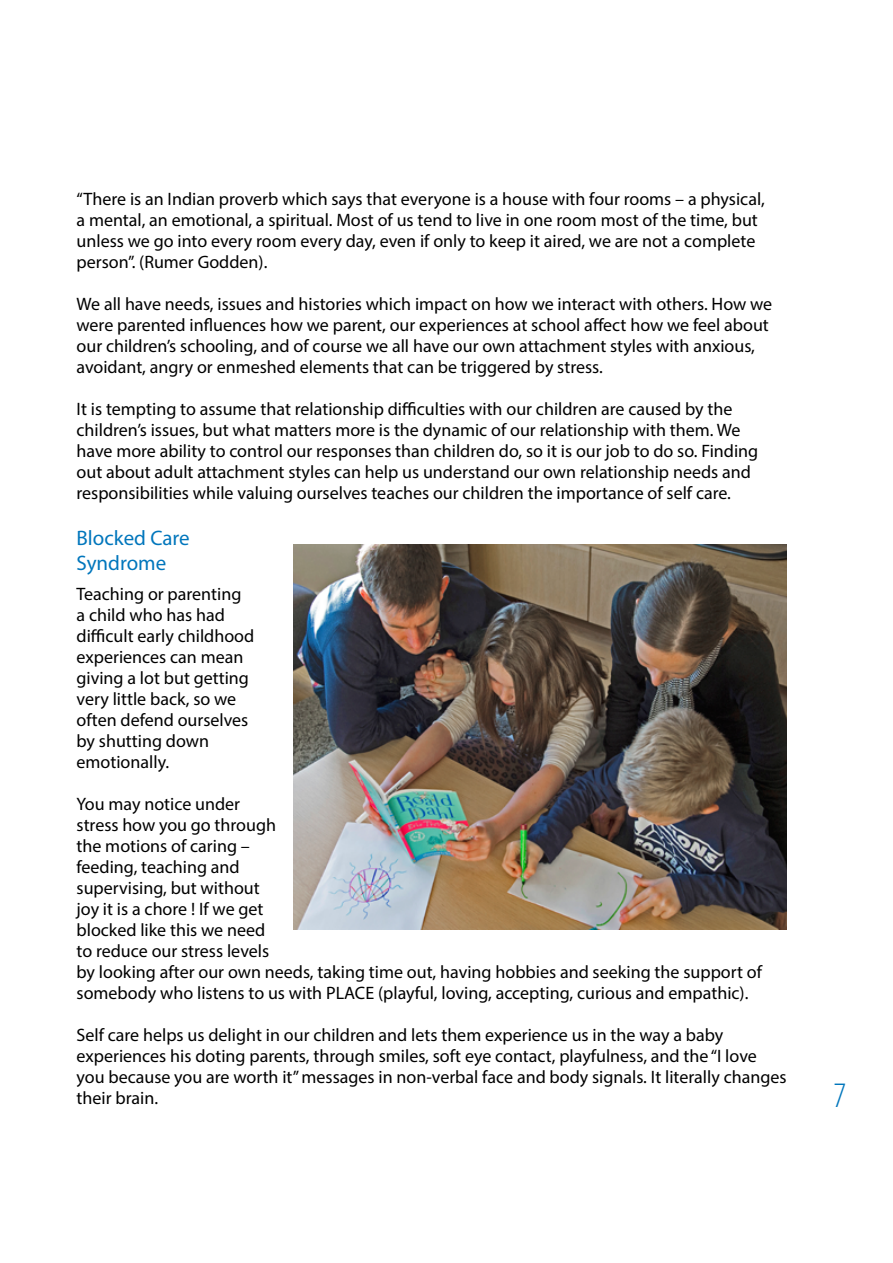
<style>
.page{position:relative;width:893px;height:1263px;background:#fff}
.page>*{position:absolute;margin:0;border:0;box-sizing:border-box;transform-origin:0 0}
.t1{font:300 condensed 36px "Myriad Pro";color:#0076bc}
.t2{font:21px/25.2px "Myriad Pro";color:#0076bc}
.t3{font:18px/21px "Myriad Pro";color:#000}
</style>
<div class="page">
<img style="left:293px;top:544px;width:494px;height:385px">
<p class="t3" style="left:77px;top:188px;width:690px">“There is an Indian proverb which says that everyone is a house with four rooms – a physical, a mental, an emotional, a spiritual. Most of us tend to live in one room most of the time, but unless we go into every room every day, even if only to keep it aired, we are not a complete person”. (Rumer Godden).</p>
<p class="t3" style="left:77px;top:293px;width:697px">We all have needs, issues and histories which impact on how we interact with others. How we were parented influences how we parent, our experiences at school affect how we feel about our children’s schooling, and of course we all have our own attachment styles with anxious, avoidant, angry or enmeshed elements that can be triggered by stress.</p>
<p class="t3" style="left:77px;top:398px;width:683px">It is tempting to assume that relationship difficulties with our children are caused by the children’s issues, but what matters more is the dynamic of our relationship with them. We have more ability to control our responses than children do, so it is our job to do so. Finding out about adult attachment styles can help us understand our own relationship needs and responsibilities while valuing ourselves teaches our children the importance of self care.</p>
<p class="t2" style="left:77px;top:525px;width:115px">Blocked Care<br>Syndrome</p>
<p class="t3" style="left:77px;top:583px;width:179px">Teaching or parenting a child who has had difficult early childhood experiences can mean giving a lot but getting very little back, so we often defend ourselves by shutting down emotionally.</p>
<p class="t3" style="left:77px;top:793px;width:687px">You may notice under<br>stress how you go through<br>the motions of caring –<br>feeding, teaching and<br>supervising, but without<br>joy it is a chore ! If we get<br>blocked like this we need<br>to reduce our stress levels<br>by looking after our own needs, taking time out, having hobbies and seeking the support of somebody who listens to us with PLACE (playful, loving, accepting, curious and empathic).</p>
<p class="t3" style="left:77px;top:1024px;width:712px">Self care helps us delight in our children and lets them experience us in the way a baby experiences his doting parents, through smiles, soft eye contact, playfulness, and the “I love you because you are worth it” messages in non-verbal face and body signals. It literally changes their brain.</p>
<h1 class="t1" style="left:833px;top:1074px;width:14px">7</h1>
</div>
